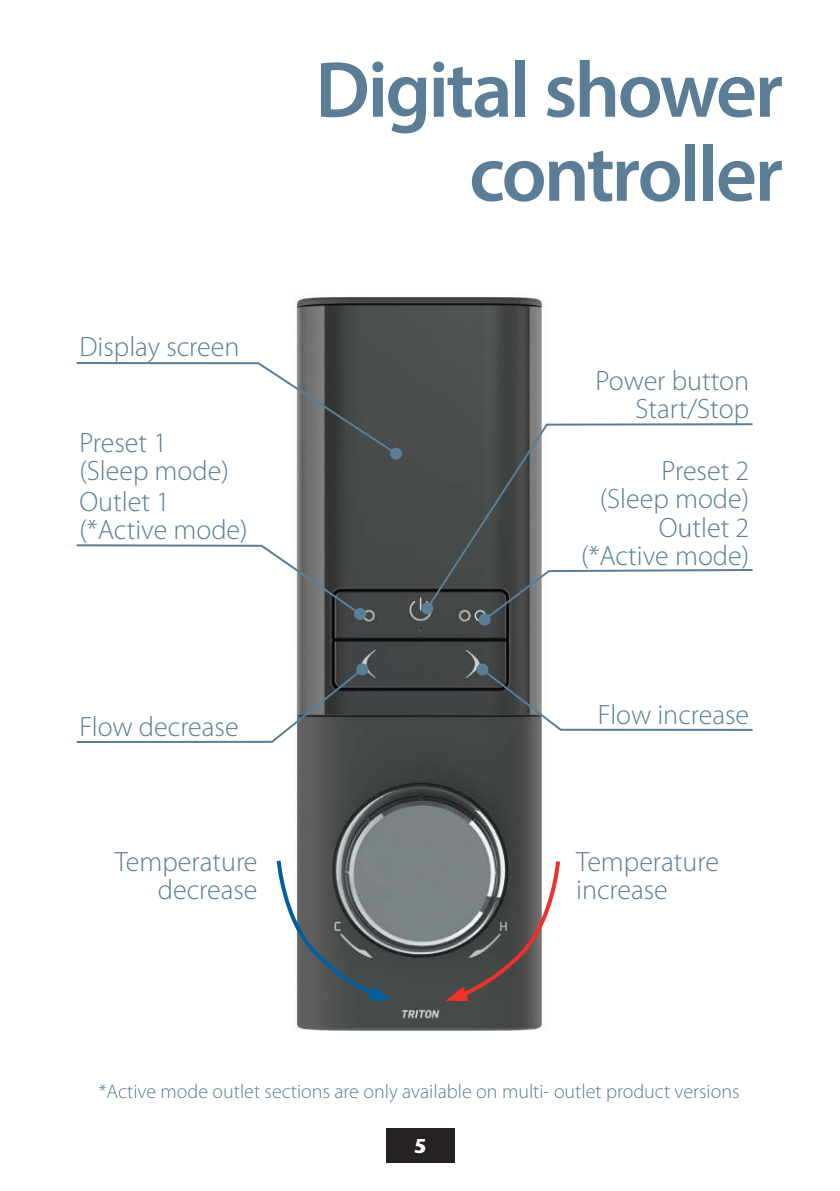
<style>
.page{position:relative;width:840px;height:1191px;background:#fff}
.page>*{position:absolute;margin:0;border:0;box-sizing:border-box;transform-origin:0 0}
.t1{font:600 80px/84px "Myriad Pro";letter-spacing:-.035em;color:#5b7e96;text-align:right}
.t2{font:300 28px/28px "Myriad Pro";color:#5b7e96;text-align:right}
.t3{font:300 20px "Myriad Pro";color:#5b7e96}
.t4{font:700 20px "Stone Sans Std";color:#fff}
</style>
<div class="page">
<div style="left:386px;top:1128px;width:68px;height:34px;background:#262223"></div>
<img style="left:294px;top:296px;width:250px;height:735px">
<svg style="left:481px;top:611px;width:63px;height:11px"></svg>
<div style="left:478px;top:613px;width:12px;height:12px;background:#5b7e96;border-radius:50%"></div>
<svg style="left:76px;top:543px;width:286px;height:74px"></svg>
<div style="left:354px;top:608px;width:12px;height:12px;background:#5b7e96;border-radius:50%"></div>
<svg style="left:479px;top:666px;width:274px;height:66px"></svg>
<div style="left:476px;top:663px;width:12px;height:12px;background:#5b7e96;border-radius:50%"></div>
<svg style="left:76px;top:666px;width:289px;height:78px"></svg>
<div style="left:356px;top:663px;width:12px;height:12px;background:#5b7e96;border-radius:50%"></div>
<svg style="left:76px;top:361px;width:322px;height:95px"></svg>
<div style="left:390px;top:447px;width:12px;height:12px;background:#5b7e96;border-radius:50%"></div>
<svg style="left:424px;top:422px;width:329px;height:189px"></svg>
<div style="left:421px;top:602px;width:12px;height:12px;background:#5b7e96;border-radius:50%"></div>
<svg style="left:445px;top:857px;width:115px;height:144px;background:#7b7475"></svg>
<svg style="left:276px;top:856px;width:115px;height:144px"></svg>
<p class="t2" style="left:79px;top:334px;width:161px">Display screen</p>
<p class="t2" style="left:79px;top:431px;width:151px;text-align:left">Preset 1 (Sleep mode)</p>
<h1 class="t1" style="left:315px;top:55px;width:469px">Digital shower controller</h1>
<p class="t2" style="left:595px;top:369px;width:155px">Power button<br>Start/Stop</p>
<p class="t2" style="left:661px;top:459px;width:89px">Preset 2</p>
<p class="t2" style="left:79px;top:490px;width:92px">Outlet 1</p>
<p class="t2" style="left:599px;top:487px;width:151px">(Sleep mode)</p>
<p class="t2" style="left:79px;top:518px;width:170px">(*Active mode)</p>
<p class="t2" style="left:580px;top:516px;width:170px">Outlet 2 (*Active mode)</p>
<p class="t2" style="left:79px;top:714px;width:161px">Flow decrease</p>
<p class="t2" style="left:115px;top:850px;width:144px">Temperature decrease</p>
<p class="t2" style="left:597px;top:703px;width:153px">Flow increase</p>
<p class="t2" style="left:576px;top:850px;width:144px;text-align:left">Temperature increase</p>
<p class="t3" style="left:99px;top:1083px;width:642px">*Active mode outlet sections are only available on multi- outlet product versions</p>
<p class="t4" style="left:413px;top:1134px;width:14px">5</p>
</div>
